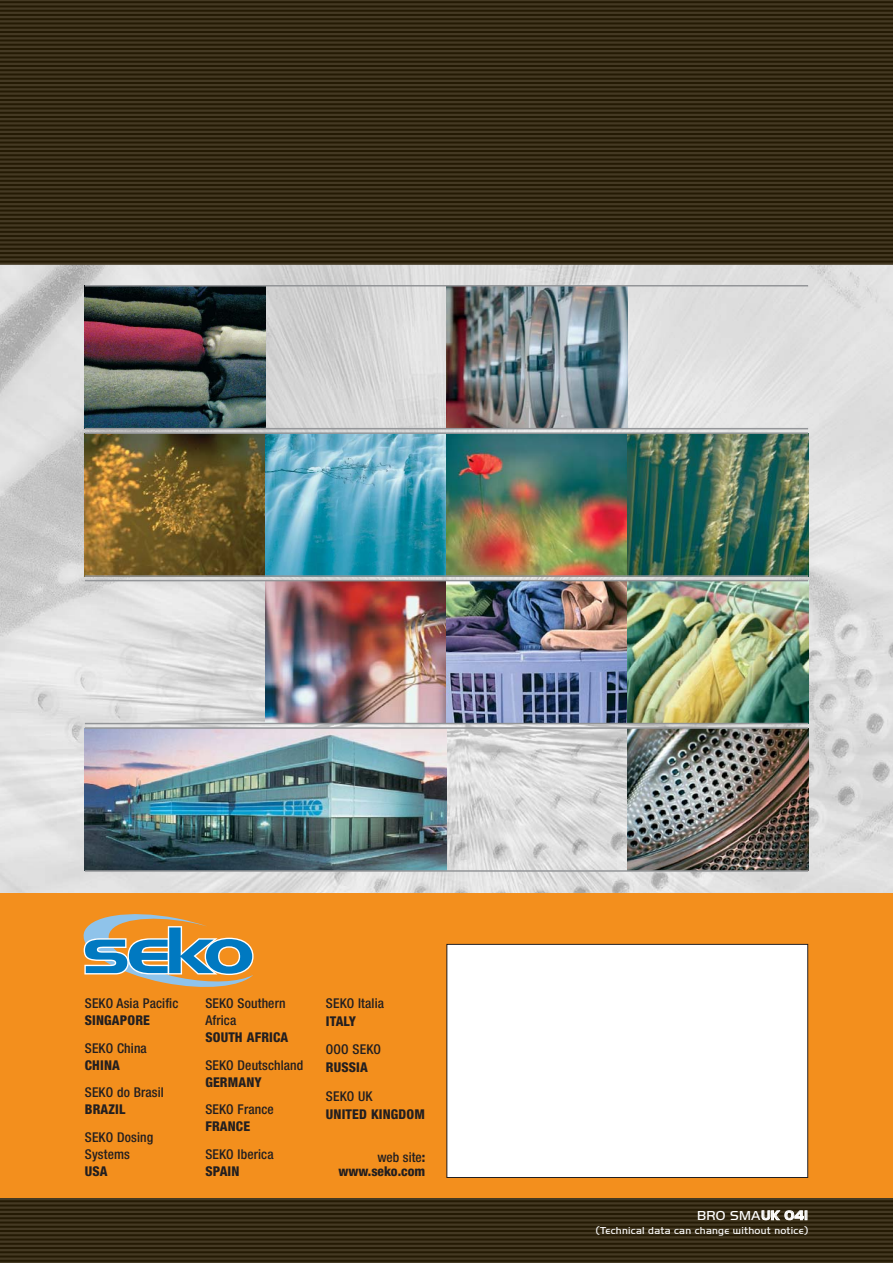
<style>
.page{position:relative;width:893px;height:1263px;background:#fff}
.page>*{position:absolute;margin:0;border:0;box-sizing:border-box;transform-origin:0 0}
.t1{font:500 condensed 13.5px/17px "Helvetica Neue";letter-spacing:.01em;color:#231f20}
.t2{font:800 condensed 13.5px/13.5px "Helvetica Neue";letter-spacing:.01em;color:#231f20;text-align:right}
.t3{font:13.5px "Handel Got D Ligh";letter-spacing:.03em;color:#fff}
.t4{font:10.5px "Handel Got D Ligh";letter-spacing:.03em;color:#fff}
.s1{font-weight:500}
.s2{font-family:"Handel Got D";font-weight:700}
</style>
<div class="page">
<div style="left:0;top:893px;width:892px;height:306px;background:#f38f1d"></div>
<img style="left:0;top:265px;width:892px;height:628px">
<div style="left:0;top:0;width:892px;height:264px;background:#241a04"></div>
<div style="left:0;top:1199px;width:892px;height:64px;background:#241a04"></div>
<hr style="left:0;top:1198px;width:892px;height:2px;background:#443923">
<hr style="left:0;top:1202px;width:892px;height:3px;background:#443923">
<hr style="left:0;top:1207px;width:892px;height:2px;background:#443923">
<hr style="left:0;top:1211px;width:892px;height:2px;background:#443923">
<hr style="left:0;top:1215px;width:892px;height:2px;background:#443923">
<hr style="left:0;top:1219px;width:892px;height:3px;background:#443923">
<hr style="left:0;top:1224px;width:892px;height:2px;background:#443923">
<hr style="left:0;top:1228px;width:892px;height:2px;background:#443923">
<hr style="left:0;top:1232px;width:892px;height:2px;background:#443923">
<hr style="left:0;top:1236px;width:892px;height:3px;background:#443923">
<hr style="left:0;top:1241px;width:892px;height:2px;background:#443923">
<hr style="left:0;top:1245px;width:892px;height:2px;background:#443923">
<hr style="left:0;top:1249px;width:892px;height:2px;background:#443923">
<hr style="left:0;top:1253px;width:892px;height:3px;background:#443923">
<hr style="left:0;top:1258px;width:892px;height:2px;background:#443923">
<hr style="left:0;top:1262px;width:892px;height:1px;background:#443923">
<hr style="left:0;top:250px;width:892px;height:2px;background:#443923">
<hr style="left:0;top:254px;width:892px;height:2px;background:#443923">
<hr style="left:0;top:258px;width:892px;height:3px;background:#443923">
<hr style="left:0;top:263px;width:892px;height:2px;background:#443923">
<hr style="left:0;top:246px;width:892px;height:2px;background:#443923">
<hr style="left:0;top:241px;width:892px;height:3px;background:#443923">
<hr style="left:0;top:237px;width:892px;height:2px;background:#443923">
<hr style="left:0;top:233px;width:892px;height:2px;background:#443923">
<hr style="left:0;top:229px;width:892px;height:2px;background:#443923">
<hr style="left:0;top:224px;width:892px;height:3px;background:#443923">
<hr style="left:0;top:220px;width:892px;height:2px;background:#443923">
<hr style="left:0;top:216px;width:892px;height:2px;background:#443923">
<hr style="left:0;top:212px;width:892px;height:2px;background:#443923">
<hr style="left:0;top:207px;width:892px;height:3px;background:#443923">
<hr style="left:0;top:203px;width:892px;height:2px;background:#443923">
<hr style="left:0;top:199px;width:892px;height:2px;background:#443923">
<hr style="left:0;top:195px;width:892px;height:2px;background:#443923">
<hr style="left:0;top:190px;width:892px;height:3px;background:#443923">
<hr style="left:0;top:186px;width:892px;height:2px;background:#443923">
<hr style="left:0;top:182px;width:892px;height:2px;background:#443923">
<hr style="left:0;top:178px;width:892px;height:2px;background:#443923">
<hr style="left:0;top:173px;width:892px;height:3px;background:#443923">
<hr style="left:0;top:169px;width:892px;height:2px;background:#443923">
<hr style="left:0;top:165px;width:892px;height:2px;background:#443923">
<hr style="left:0;top:161px;width:892px;height:2px;background:#443923">
<hr style="left:0;top:156px;width:892px;height:3px;background:#443923">
<hr style="left:0;top:152px;width:892px;height:2px;background:#443923">
<hr style="left:0;top:148px;width:892px;height:2px;background:#443923">
<hr style="left:0;top:144px;width:892px;height:2px;background:#443923">
<hr style="left:0;top:139px;width:892px;height:3px;background:#443923">
<hr style="left:0;top:135px;width:892px;height:2px;background:#443923">
<hr style="left:0;top:131px;width:892px;height:2px;background:#443923">
<hr style="left:0;top:127px;width:892px;height:2px;background:#443923">
<hr style="left:0;top:122px;width:892px;height:3px;background:#443923">
<hr style="left:0;top:118px;width:892px;height:2px;background:#443923">
<hr style="left:0;top:114px;width:892px;height:2px;background:#443923">
<hr style="left:0;top:110px;width:892px;height:2px;background:#443923">
<hr style="left:0;top:105px;width:892px;height:3px;background:#443923">
<hr style="left:0;top:101px;width:892px;height:2px;background:#443923">
<hr style="left:0;top:97px;width:892px;height:2px;background:#443923">
<hr style="left:0;top:93px;width:892px;height:2px;background:#443923">
<hr style="left:0;top:88px;width:892px;height:2px;background:#443923">
<hr style="left:0;top:84px;width:892px;height:2px;background:#443923">
<hr style="left:0;top:80px;width:892px;height:2px;background:#443923">
<hr style="left:0;top:75px;width:892px;height:3px;background:#443923">
<hr style="left:0;top:71px;width:892px;height:2px;background:#443923">
<hr style="left:0;top:67px;width:892px;height:2px;background:#443923">
<hr style="left:0;top:63px;width:892px;height:2px;background:#443923">
<hr style="left:0;top:58px;width:892px;height:3px;background:#443923">
<hr style="left:0;top:54px;width:892px;height:2px;background:#443923">
<hr style="left:0;top:50px;width:892px;height:2px;background:#443923">
<hr style="left:0;top:46px;width:892px;height:2px;background:#443923">
<hr style="left:0;top:41px;width:892px;height:3px;background:#443923">
<hr style="left:0;top:37px;width:892px;height:2px;background:#443923">
<hr style="left:0;top:33px;width:892px;height:2px;background:#443923">
<hr style="left:0;top:29px;width:892px;height:2px;background:#443923">
<hr style="left:0;top:24px;width:892px;height:3px;background:#443923">
<hr style="left:0;top:20px;width:892px;height:2px;background:#443923">
<hr style="left:0;top:16px;width:892px;height:2px;background:#443923">
<hr style="left:0;top:12px;width:892px;height:2px;background:#443923">
<hr style="left:0;top:7px;width:892px;height:3px;background:#443923">
<hr style="left:0;top:3px;width:892px;height:2px;background:#443923">
<hr style="left:0;top:0;width:892px;height:1px;background:#443923">
<img style="left:85px;top:287px;width:181px;height:141px">
<img style="left:446px;top:287px;width:181px;height:141px">
<img style="left:85px;top:434px;width:181px;height:141px">
<svg style="left:266px;top:434px;width:180px;height:141px;background:#4fa6bf"></svg>
<img style="left:446px;top:434px;width:181px;height:141px">
<img style="left:627px;top:434px;width:181px;height:141px">
<img style="left:266px;top:581px;width:361px;height:142px">
<img style="left:627px;top:581px;width:181px;height:142px">
<img style="left:85px;top:729px;width:361px;height:141px">
<img style="left:627px;top:729px;width:181px;height:141px">
<hr style="left:85px;top:428px;width:723px;height:1px;background:#939598">
<hr style="left:85px;top:432px;width:723px;height:2px;background:#939598">
<hr style="left:85px;top:575px;width:723px;height:2px;background:#939598">
<hr style="left:85px;top:580px;width:723px;height:1px;background:#939598">
<hr style="left:85px;top:723px;width:723px;height:1px;background:#939598">
<hr style="left:85px;top:727px;width:723px;height:2px;background:#939598">
<hr style="left:85px;top:870px;width:723px;height:2px;background:#939598">
<div style="left:447px;top:944px;width:360px;height:234px;background:#fff"></div>
<div style="left:446px;top:944px;width:362px;height:234px;border:1px solid #231f20"></div>
<svg style="left:84px;top:914px;width:169px;height:73px"></svg>
<hr style="left:85px;top:285px;width:723px;height:2px;background:#939598">
<p class="t1" style="left:85px;top:996px;width:95px">SEKO Asia Pacific</p>
<p class="t2" style="left:85px;top:1015px;width:67px">SINGAPORE</p>
<p class="t1" style="left:85px;top:1041px;width:63px">SEKO China</p>
<p class="t2" style="left:85px;top:1059px;width:37px">CHINA</p>
<p class="t1" style="left:85px;top:1085px;width:80px">SEKO do Brasil</p>
<p class="t2" style="left:85px;top:1104px;width:42px">BRAZIL</p>
<p class="t1" style="left:85px;top:1130px;width:70px">SEKO Dosing<br>Systems</p>
<p class="t2" style="left:85px;top:1165px;width:24px">USA</p>
<p class="t1" style="left:205px;top:996px;width:82px">SEKO Southern<br>Africa</p>
<p class="t2" style="left:205px;top:1032px;width:84px">SOUTH AFRICA</p>
<p class="t1" style="left:205px;top:1057px;width:99px">SEKO Deutschland</p>
<p class="t2" style="left:205px;top:1076px;width:58px">GERMANY</p>
<p class="t1" style="left:205px;top:1102px;width:70px">SEKO France</p>
<p class="t2" style="left:205px;top:1121px;width:46px">FRANCE</p>
<p class="t1" style="left:205px;top:1146px;width:70px">SEKO Iberica</p>
<p class="t2" style="left:205px;top:1165px;width:36px">SPAIN</p>
<p class="t1" style="left:326px;top:996px;width:60px">SEKO Italia</p>
<p class="t2" style="left:326px;top:1016px;width:32px">ITALY</p>
<p class="t1" style="left:326px;top:1042px;width:56px">OOO SEKO</p>
<p class="t2" style="left:326px;top:1062px;width:43px">RUSSIA</p>
<p class="t1" style="left:326px;top:1089px;width:48px">SEKO UK</p>
<p class="t2" style="left:326px;top:1108px;width:100px">UNITED KINGDOM</p>
<p class="t2" style="left:338px;top:1152px;width:88px"><span class="s1">web site</span>: www.seko.com</p>
<p class="t3" style="left:697px;top:1211px;width:112px">BRO SMA<span class="s2">UK 041</span></p>
<p class="t4" style="left:595px;top:1227px;width:214px">(Technical data can change without notice)</p>
</div>
